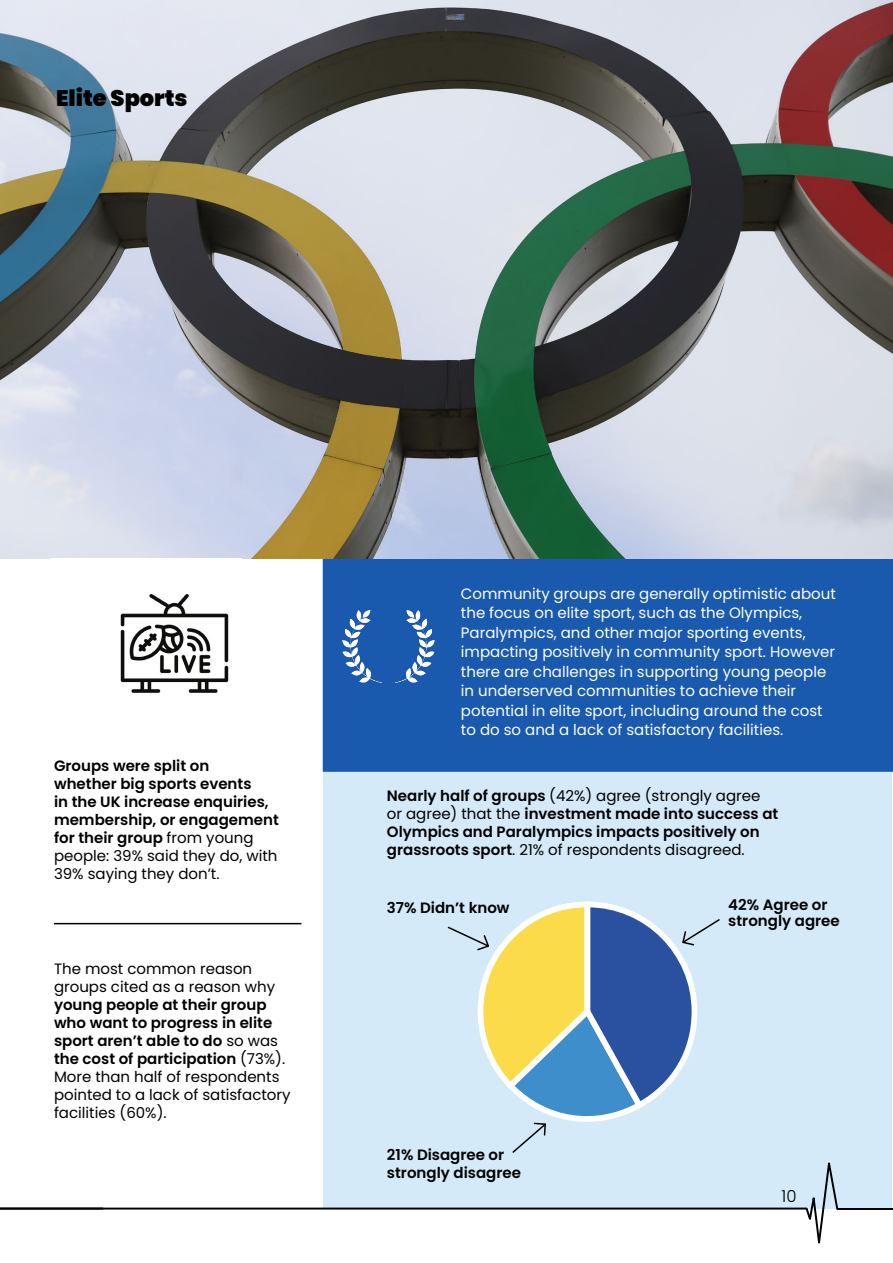
<style>
.page{position:relative;width:893px;height:1263px;background:#fff}
.page>*{position:absolute;margin:0;border:0;box-sizing:border-box;transform-origin:0 0}
.t1{font:900 22.5px "Poppins";color:#000}
.t2{font:16.5px "Bungee";color:#000}
.t3{font:300 16.5px "Poppins";color:#000}
.t4{font:600 15px/18px "Poppins";color:#000}
.t5{font:15px/19.5px "Poppins";color:#fff}
.t6{font:15px/18px "Poppins";color:#000}
.s1{font-weight:400}
</style>
<div class="page">
<div style="left:323px;top:772px;width:569px;height:437px;background:#d4eaf9"></div>
<svg style="left:0;top:1162px;width:893px;height:81px"></svg>
<div style="left:323px;top:559px;width:569px;height:212px;background:#1959ae"></div>
<div style="left:323px;top:558px;width:570px;height:214px;border:2px solid #1959ae"></div>
<img style="left:0;top:0;width:893px;height:558px">
<img style="left:342px;top:610px;width:93px;height:73px">
<img style="left:120px;top:594px;width:109px;height:99px">
<svg style="left:447px;top:901px;width:273px;height:252px"></svg>
<hr style="left:54px;top:923px;width:247px;height:1px;background:#000">
<h1 class="t1" style="left:56px;top:85px;width:133px">Elite Sports</h1>
<p class="t2" style="left:55px;top:95px;width:127px">ELITE SPORTS</p>
<p class="t4" style="left:54px;top:756px;width:226px">Groups were split on<br>whether big sports events<br>in the UK increase enquiries, membership, or engagement for their group <span class="s1">from young people: 39% said they do, with<br>39% saying they don’t.</span></p>
<p class="t6" style="left:54px;top:960px;width:223px">The most common reason groups cited as a reason why</p>
<p class="t4" style="left:54px;top:996px;width:238px">young people at their group who want to progress in elite sport aren’t able to do <span class="s1">so was </span>the cost of participation <span class="s1">(73%).<br>More than half of respondents pointed to a lack of satisfactory facilities (60%).</span></p>
<p class="t5" style="left:461px;top:584px;width:376px">Community groups are generally optimistic about the focus on elite sport, such as the Olympics, Paralympics, and other major sporting events, impacting positively in community sport. However there are challenges in supporting young people in underserved communities to achieve their potential in elite sport, including around the cost to do so and a lack of satisfactory facilities.</p>
<p class="t4" style="left:387px;top:787px;width:393px">Nearly half of groups <span class="s1">(42%) agree (strongly agree or agree) that the</span> investment made into success at Olympics and Paralympics impacts positively on grassroots sport<span class="s1">. 21% of respondents disagreed.</span></p>
<p class="t4" style="left:728px;top:896px;width:113px;line-height:16.5px">42% Agree or strongly agree</p>
<p class="t4" style="left:387px;top:899px;width:124px">37% Didn’t know</p>
<p class="t4" style="left:387px;top:1145px;width:135px">21% Disagree or strongly disagree</p>
<p class="t3" style="left:782px;top:1186px;width:16px">10</p>
</div>
